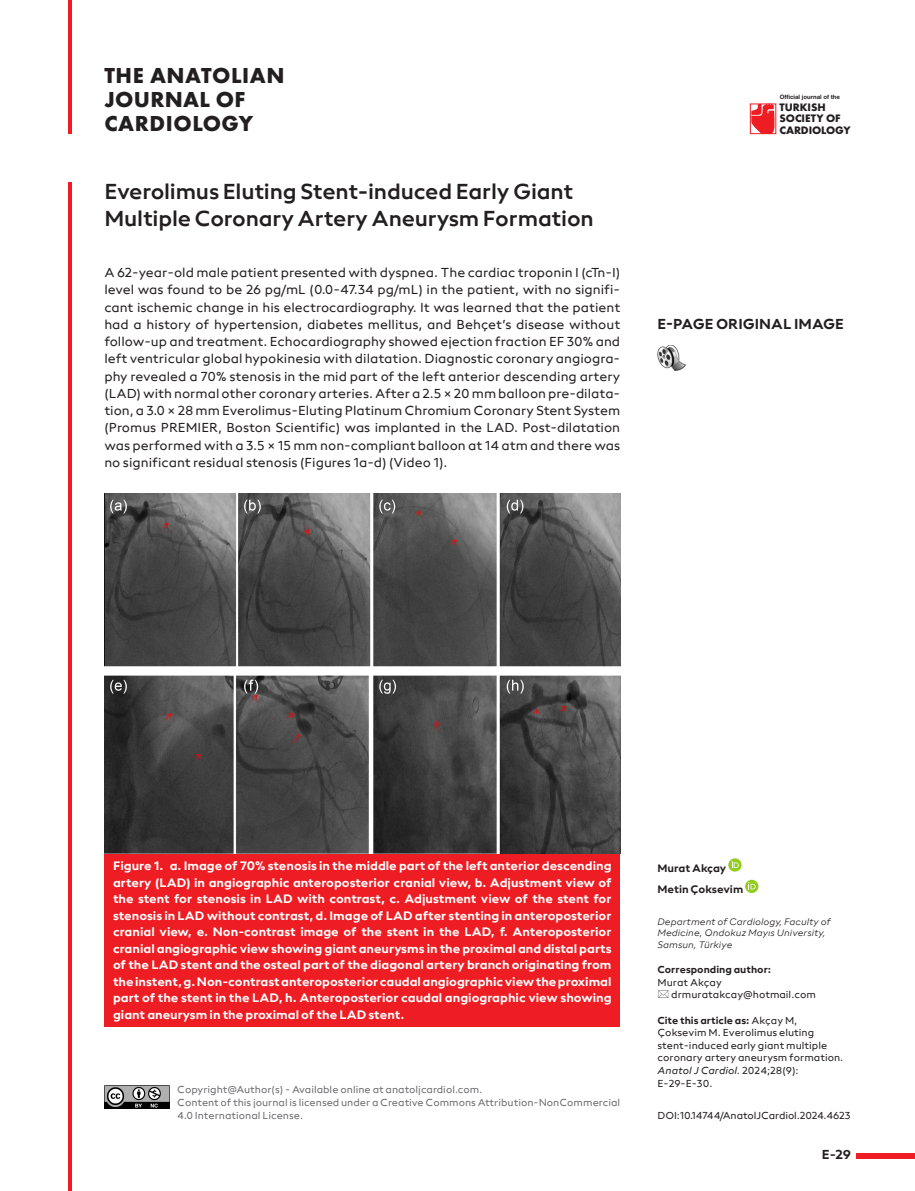
<style>
.page{position:relative;width:915px;height:1191px;background:#fff}
.page>*{position:absolute;margin:0;border:0;box-sizing:border-box;transform-origin:0 0}
.t1{font:22.5px/27px "neue Radial A Medium";letter-spacing:-.01em;color:#231f20}
.t2{font:700 22.5px/24px "Futura PT";letter-spacing:.025em;color:#231f20}
.t3{font:15px "neue Radial A Bold";color:#231f20}
.t4{font:13.5px/17.2px "neue Radial A Regular";color:#231f20;text-align:justify}
.t5{font:13.5px "neue Radial A Bold";color:#231f20}
.t6{font:12.75px/16.5px "neue Radial A Bold";color:#fff;text-align:justify}
.t7{font:700 11.25px/11.4px "Futura PT";letter-spacing:-.005em;color:#231f20}
.t8{font:11.25px/21.3px "neue Radial A Bold";color:#231f20}
.t9{font:10.5px/12.6px "neue Radial A Regular";color:#231f20}
.t10{font:10.5px/12.6px "neue Radial A Regular";color:#6c6d70}
.t11{font:10.5px "neue Radial A Bold";color:#231f20}
.t12{font:italic 9.75px/11.7px "neue Radial B Light";color:#231f20}
.t13{font:700 6px "Helvetica Neue LT Pro";color:#231f20}
.s1{font-family:"neue Radial A Regular"}
.s2{font-style:italic}
</style>
<div class="page">
<hr style="left:68px;top:0;width:4px;height:1191px;background:#ee1d23">
<div style="left:61px;top:135px;width:20px;height:47px;background:#fff"></div>
<div style="left:856px;top:1152px;width:58px;height:6px;background:#ee1d23"></div>
<svg style="left:749px;top:104px;width:26px;height:30px"></svg>
<svg style="left:751px;top:104px;width:23px;height:30px"></svg>
<svg style="left:728px;top:858px;width:13px;height:13px"></svg>
<svg style="left:731px;top:860px;width:7px;height:8px"></svg>
<svg style="left:744px;top:879px;width:14px;height:14px"></svg>
<svg style="left:748px;top:882px;width:7px;height:7px"></svg>
<div style="left:104px;top:853px;width:516px;height:173px;background:#ee1d23"></div>
<img style="left:104px;top:493px;width:516px;height:360px">
<img style="left:657px;top:346px;width:29px;height:24px">
<img style="left:104px;top:1085px;width:65px;height:23px">
<h1 class="t2" style="left:104px;top:63px;width:181px">THE ANATOLIAN<br>JOURNAL OF<br>CARDIOLOGY</h1>
<h1 class="t1" style="left:104px;top:177px;width:491px">Everolimus Eluting Stent-induced Early Giant<br>Multiple Coronary Artery Aneurysm Formation</h1>
<p class="t4" style="left:104px;top:264px;width:517px">A 62-year-old male patient presented with dyspnea. The cardiac troponin I (cTn-I) level was found to be 26 pg/mL (0.0-47.34 pg/mL) in the patient, with no signifi&shy;cant ischemic change in his electrocardiography. It was learned that the patient had a history of hypertension, diabetes mellitus, and Behçet’s disease without follow-up and treatment. Echocardiography showed ejection fraction EF 30% and left ventricular global hypokinesia with dilatation. Diagnostic coronary angiogra&shy;phy revealed a 70% stenosis in the mid part of the left anterior descending artery (LAD) with normal other coronary arteries. After a 2.5 × 20 mm balloon pre-dilata&shy;tion, a 3.0 × 28 mm Everolimus-Eluting Platinum Chromium Coronary Stent System (Promus PREMIER, Boston Scientific) was implanted in the LAD. Post-dilatation was performed with a 3.5 × 15 mm non-compliant balloon at 14 atm and there was no significant residual stenosis (Figures 1a-d) (Video 1).</p>
<p class="t13" style="left:779px;top:93px;width:62px">Official journal of the</p>
<p class="t7" style="left:779px;top:101px;width:72px">TURKISH<br>SOCIETY OF<br>CARDIOLOGY</p>
<p class="t3" style="left:657px;top:315px;width:188px">E-PAGE ORIGINAL IMAGE</p>
<p class="t6" style="left:113px;top:857px;width:500px">Figure 1. a. Image of 70% stenosis in the middle part of the left anterior descending artery (LAD) in angiographic anteroposterior cranial view, b. Adjustment view of the stent for stenosis in LAD with contrast, c. Adjustment view of the stent for stenosis in LAD without contrast, d. Image of LAD after stenting in anteroposterior cranial view, e. Non-contrast image of the stent in the LAD, f. Anteroposterior cranial angiographic view showing giant aneurysms in the proximal and distal parts of the LAD stent and the osteal part of the diagonal artery branch originating from the instent, g. Non-contrast anteroposterior caudal angiographic view the proximal part of the stent in the LAD, h. Anteroposterior caudal angiographic view showing giant aneurysm in the proximal of the LAD stent.</p>
<p class="t10" style="left:177px;top:1083px;width:444px">Copyright@Author(s) - Available online at anatoljcardiol.com.<br>Content of this journal is licensed under a Creative Commons Attribution-NonCommercial<br>4.0 International License.</p>
<p class="t8" style="left:657px;top:857px;width:87px">Murat Akçay<br>Metin Çoksevim</p>
<p class="t12" style="left:657px;top:915px;width:175px">Department of Cardiology, Faculty of<br>Medicine, Ondokuz Mayıs University,<br>Samsun, Türkiye</p>
<p class="t11" style="left:657px;top:963px;width:115px">Corresponding author:</p>
<p class="t9" style="left:671px;top:975px;width:146px;text-indent:-14px">Murat Akçay drmuratakcay@hotmail.com</p>
<p class="t11" style="left:657px;top:1013px;width:141px">Cite this article as: <span class="s1">Akçay M,</span></p>
<p class="t9" style="left:657px;top:1026px;width:187px">Çoksevim M. Everolimus eluting stent-induced early giant multiple coronary artery aneurysm formation.<br><span class="s2">Anatol J Cardiol.</span> 2024;28(9):<br>E-29-E-30.</p>
<p class="t9" style="left:657px;top:1108px;width:194px">DOI:10.14744/AnatolJCardiol.2024.4623</p>
<p class="t5" style="left:821px;top:1146px;width:31px">E-29</p>
</div>
